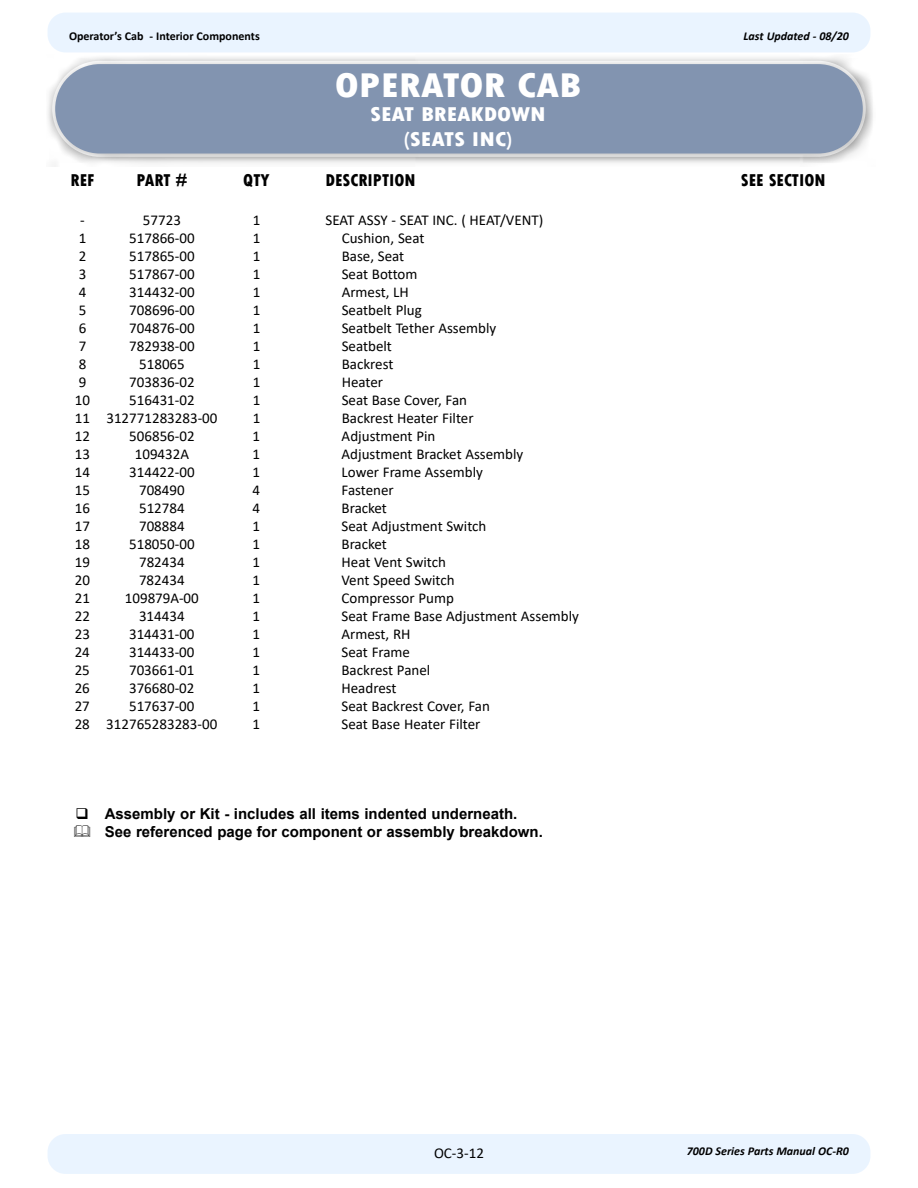
<style>
.page{position:relative;width:918px;height:1188px;background:#fff}
.page>*{position:absolute;margin:0;border:0;box-sizing:border-box;transform-origin:0 0}
.t1{font:800 condensed 36px "Tw Cen";color:#fff;scale:1.2 1}
.t2{font:800 condensed 21px/24.6px "Tw Cen";color:#fff;text-align:center;scale:1.2 1}
.t3{font:800 condensed 18px "Tw Cen";color:#000}
.t4{font:15px "Calibri";color:#000}
.t5{font:700 15px/18.1px "Arial";color:#000}
.t6{font:italic 700 12px "Calibri";color:#000}
.t7{font:700 12px "Calibri";color:#000}
</style>
<div class="page">
<div style="left:48px;top:1134px;width:822px;height:40px;background:#eaf4ff;border-radius:18px"></div>
<div style="left:48px;top:13px;width:822px;height:39px;background:#eaf4ff;border-radius:18px"></div>
<div style="left:46px;top:55px;width:830px;height:112px;background:#f8f8f8"></div>
<div style="left:49px;top:58px;width:824px;height:105px;background:#000;opacity:.28"></div>
<div style="left:55px;top:64px;width:808px;height:90px;background:#8294b0;border-radius:45px"></div>
<p class="t7" style="left:69px;top:27px;width:192px">Operator’s Cab - Interior Components</p>
<h1 class="t1" style="left:335px;top:64px;width:207px">OPERATOR CAB</h1>
<h2 class="t2" style="left:370px;top:102px;width:148px">SEAT BREAKDOWN (SEATS INC)</h2>
<p class="t6" style="left:744px;top:27px;width:107px">Last Updated - 08/20</p>
<p class="t3" style="left:71px;top:169px;width:25px">REF</p>
<p class="t3" style="left:136px;top:169px;width:53px">PART #</p>
<p class="t3" style="left:243px;top:169px;width:28px">QTY</p>
<p class="t3" style="left:326px;top:169px;width:92px">DESCRIPTION</p>
<p class="t3" style="left:741px;top:169px;width:86px">SEE SECTION</p>
<p class="t4" style="left:80px;top:210px;width:6px">-</p>
<p class="t4" style="left:143px;top:210px;width:40px">57723</p>
<p class="t4" style="left:253px;top:210px;width:9px">1</p>
<p class="t4" style="left:326px;top:210px;width:219px">SEAT ASSY - SEAT INC. ( HEAT/VENT)</p>
<p class="t4" style="left:79px;top:228px;width:9px">1</p>
<p class="t4" style="left:129px;top:228px;width:67px">517866-00</p>
<p class="t4" style="left:253px;top:228px;width:9px">1</p>
<p class="t4" style="left:342px;top:228px;width:84px">Cushion, Seat</p>
<p class="t4" style="left:79px;top:246px;width:9px">2</p>
<p class="t4" style="left:129px;top:246px;width:67px">517865-00</p>
<p class="t4" style="left:253px;top:246px;width:9px">1</p>
<p class="t4" style="left:342px;top:246px;width:64px">Base, Seat</p>
<p class="t4" style="left:79px;top:264px;width:9px">3</p>
<p class="t4" style="left:129px;top:264px;width:67px">517867-00</p>
<p class="t4" style="left:253px;top:264px;width:9px">1</p>
<p class="t4" style="left:342px;top:264px;width:77px">Seat Bottom</p>
<p class="t4" style="left:79px;top:282px;width:9px">4</p>
<p class="t4" style="left:129px;top:282px;width:67px">314432-00</p>
<p class="t4" style="left:253px;top:282px;width:9px">1</p>
<p class="t4" style="left:342px;top:282px;width:69px">Armest, LH</p>
<p class="t4" style="left:79px;top:300px;width:9px">5</p>
<p class="t4" style="left:129px;top:300px;width:67px">708696-00</p>
<p class="t4" style="left:253px;top:300px;width:9px">1</p>
<p class="t4" style="left:342px;top:300px;width:82px">Seatbelt Plug</p>
<p class="t4" style="left:79px;top:318px;width:9px">6</p>
<p class="t4" style="left:129px;top:318px;width:67px">704876-00</p>
<p class="t4" style="left:253px;top:318px;width:9px">1</p>
<p class="t4" style="left:342px;top:318px;width:156px">Seatbelt Tether Assembly</p>
<p class="t4" style="left:79px;top:336px;width:9px">7</p>
<p class="t4" style="left:129px;top:336px;width:67px">782938-00</p>
<p class="t4" style="left:253px;top:336px;width:9px">1</p>
<p class="t4" style="left:342px;top:336px;width:52px">Seatbelt</p>
<p class="t4" style="left:79px;top:354px;width:9px">8</p>
<p class="t4" style="left:139px;top:354px;width:47px">518065</p>
<p class="t4" style="left:253px;top:354px;width:9px">1</p>
<p class="t4" style="left:342px;top:354px;width:53px">Backrest</p>
<p class="t4" style="left:79px;top:372px;width:9px">9</p>
<p class="t4" style="left:129px;top:372px;width:67px">703836-02</p>
<p class="t4" style="left:253px;top:372px;width:9px">1</p>
<p class="t4" style="left:342px;top:372px;width:43px">Heater</p>
<p class="t4" style="left:75px;top:390px;width:17px">10</p>
<p class="t4" style="left:129px;top:390px;width:67px">516431-02</p>
<p class="t4" style="left:253px;top:390px;width:9px">1</p>
<p class="t4" style="left:342px;top:390px;width:127px">Seat Base Cover, Fan</p>
<p class="t4" style="left:75px;top:408px;width:144px">11 312771283283-00</p>
<p class="t4" style="left:253px;top:408px;width:9px">1</p>
<p class="t4" style="left:342px;top:408px;width:133px">Backrest Heater Filter</p>
<p class="t4" style="left:75px;top:426px;width:17px">12</p>
<p class="t4" style="left:129px;top:426px;width:67px">506856-02</p>
<p class="t4" style="left:253px;top:426px;width:9px">1</p>
<p class="t4" style="left:342px;top:426px;width:95px">Adjustment Pin</p>
<p class="t4" style="left:75px;top:444px;width:17px">13</p>
<p class="t4" style="left:135px;top:444px;width:56px">109432A</p>
<p class="t4" style="left:253px;top:444px;width:9px">1</p>
<p class="t4" style="left:342px;top:444px;width:183px">Adjustment Bracket Assembly</p>
<p class="t4" style="left:75px;top:462px;width:17px">14</p>
<p class="t4" style="left:129px;top:462px;width:67px">314422-00</p>
<p class="t4" style="left:253px;top:462px;width:9px">1</p>
<p class="t4" style="left:342px;top:462px;width:143px">Lower Frame Assembly</p>
<p class="t4" style="left:75px;top:480px;width:17px">15</p>
<p class="t4" style="left:139px;top:480px;width:47px">708490</p>
<p class="t4" style="left:253px;top:480px;width:9px">4</p>
<p class="t4" style="left:342px;top:480px;width:54px">Fastener</p>
<p class="t4" style="left:75px;top:498px;width:17px">16</p>
<p class="t4" style="left:139px;top:498px;width:47px">512784</p>
<p class="t4" style="left:253px;top:498px;width:9px">4</p>
<p class="t4" style="left:342px;top:498px;width:47px">Bracket</p>
<p class="t4" style="left:75px;top:516px;width:17px">17</p>
<p class="t4" style="left:139px;top:516px;width:47px">708884</p>
<p class="t4" style="left:253px;top:516px;width:9px">1</p>
<p class="t4" style="left:342px;top:516px;width:146px">Seat Adjustment Switch</p>
<p class="t4" style="left:75px;top:534px;width:17px">18</p>
<p class="t4" style="left:129px;top:534px;width:67px">518050-00</p>
<p class="t4" style="left:253px;top:534px;width:9px">1</p>
<p class="t4" style="left:342px;top:534px;width:47px">Bracket</p>
<p class="t4" style="left:75px;top:552px;width:17px">19</p>
<p class="t4" style="left:139px;top:552px;width:47px">782434</p>
<p class="t4" style="left:253px;top:552px;width:9px">1</p>
<p class="t4" style="left:342px;top:552px;width:106px">Heat Vent Switch</p>
<p class="t4" style="left:75px;top:570px;width:17px">20</p>
<p class="t4" style="left:139px;top:570px;width:47px">782434</p>
<p class="t4" style="left:253px;top:570px;width:9px">1</p>
<p class="t4" style="left:342px;top:570px;width:115px">Vent Speed Switch</p>
<p class="t4" style="left:75px;top:588px;width:17px">21</p>
<p class="t4" style="left:125px;top:588px;width:75px">109879A-00</p>
<p class="t4" style="left:253px;top:588px;width:9px">1</p>
<p class="t4" style="left:342px;top:588px;width:114px">Compressor Pump</p>
<p class="t4" style="left:75px;top:606px;width:17px">22</p>
<p class="t4" style="left:139px;top:606px;width:47px">314434</p>
<p class="t4" style="left:253px;top:606px;width:9px">1</p>
<p class="t4" style="left:342px;top:606px;width:239px">Seat Frame Base Adjustment Assembly</p>
<p class="t4" style="left:75px;top:624px;width:17px">23</p>
<p class="t4" style="left:129px;top:624px;width:67px">314431-00</p>
<p class="t4" style="left:253px;top:624px;width:9px">1</p>
<p class="t4" style="left:342px;top:624px;width:71px">Armest, RH</p>
<p class="t4" style="left:75px;top:642px;width:17px">24</p>
<p class="t4" style="left:129px;top:642px;width:67px">314433-00</p>
<p class="t4" style="left:253px;top:642px;width:9px">1</p>
<p class="t4" style="left:342px;top:642px;width:70px">Seat Frame</p>
<p class="t4" style="left:75px;top:660px;width:17px">25</p>
<p class="t4" style="left:129px;top:660px;width:67px">703661-01</p>
<p class="t4" style="left:252px;top:660px;width:9px">1</p>
<p class="t4" style="left:341px;top:660px;width:90px">Backrest Panel</p>
<p class="t4" style="left:75px;top:678px;width:17px">26</p>
<p class="t4" style="left:129px;top:678px;width:67px">376680-02</p>
<p class="t4" style="left:252px;top:678px;width:9px">1</p>
<p class="t4" style="left:341px;top:678px;width:57px">Headrest</p>
<p class="t4" style="left:75px;top:696px;width:17px">27</p>
<p class="t4" style="left:129px;top:696px;width:67px">517637-00</p>
<p class="t4" style="left:252px;top:696px;width:9px">1</p>
<p class="t4" style="left:341px;top:696px;width:150px">Seat Backrest Cover, Fan</p>
<p class="t4" style="left:75px;top:714px;width:144px">28 312765283283-00</p>
<p class="t4" style="left:252px;top:714px;width:9px">1</p>
<p class="t4" style="left:341px;top:714px;width:141px">Seat Base Heater Filter</p>
<p class="t5" style="left:105px;top:805px;width:440px;text-indent:-29px">❑ Assembly or Kit - includes all items indented underneath.<br>See referenced page for component or assembly breakdown.</p>
<p class="t4" style="left:434px;top:1142px;width:51px">OC-3-12</p>
<p class="t6" style="left:687px;top:1142px;width:164px">700D Series Parts Manual OC-R0</p>
</div>
